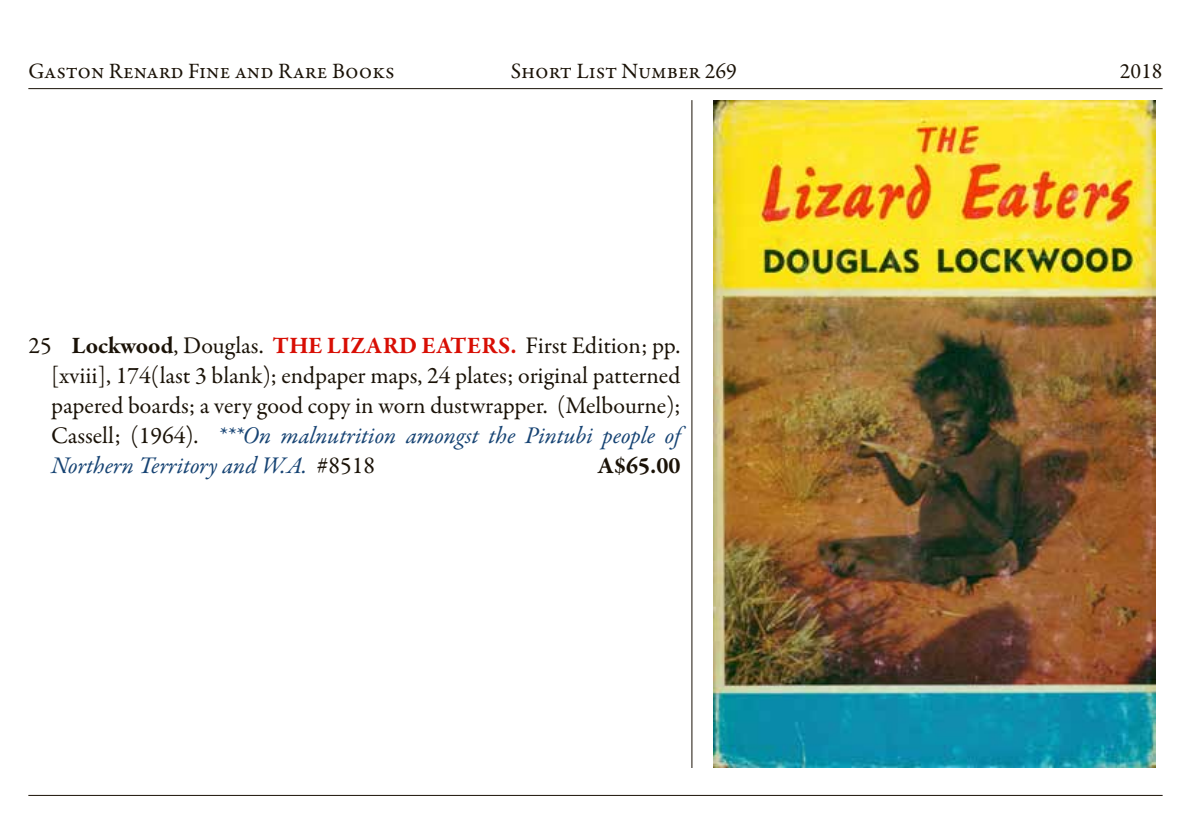
<style>
.page{position:relative;width:1191px;height:840px;background:#fff}
.page>*{position:absolute;margin:0;border:0;box-sizing:border-box;transform-origin:0 0}
.t1{font:24px/30px "Garamond Premr Pro";letter-spacing:-.005em;color:#1a1207;text-align:justify}
.t2{font:700 24px "Garamond Premr Pro";color:#1a1207}
.t3{font:22px "Garamond Premr Pro";color:#1a1207}
.s1{font-weight:700}
.s2{font-weight:700;color:#d80e04}
.s3{font-style:italic;color:#164373}
</style>
<div class="page">
<hr style="left:28px;top:88px;width:1134px;height:1px;background:#1a1207">
<hr style="left:28px;top:794px;width:1134px;height:1px;background:#1a1207">
<hr style="left:691px;top:100px;width:1px;height:667px;background:#1a1207">
<img style="left:713px;top:100px;width:442px;height:667px">
<p class="t3" style="left:28px;top:57px;width:368px">Gaston Renard Fine and Rare Books</p>
<p class="t3" style="left:511px;top:57px;width:228px">Short List Number 269</p>
<p class="t3" style="left:1119px;top:57px;width:44px">2018</p>
<p class="t1" style="left:51px;top:330px;width:631px;text-indent:-23px">25 <span class="s1">Lockwood</span>, Douglas. <span class="s2">THE LIZARD EATERS.</span> First Edition; pp. [xviii], 174(last 3 blank); endpaper maps, 24 plates; original patterned papered boards; a very good copy in worn dustwrapper. (Melbourne); Cassell; (1964). <span class="s3">***On malnutrition amongst the Pintubi people of Northern Territory and W.A.</span> #8518</p>
<p class="t2" style="left:598px;top:450px;width:84px">A$65.00</p>
</div>
